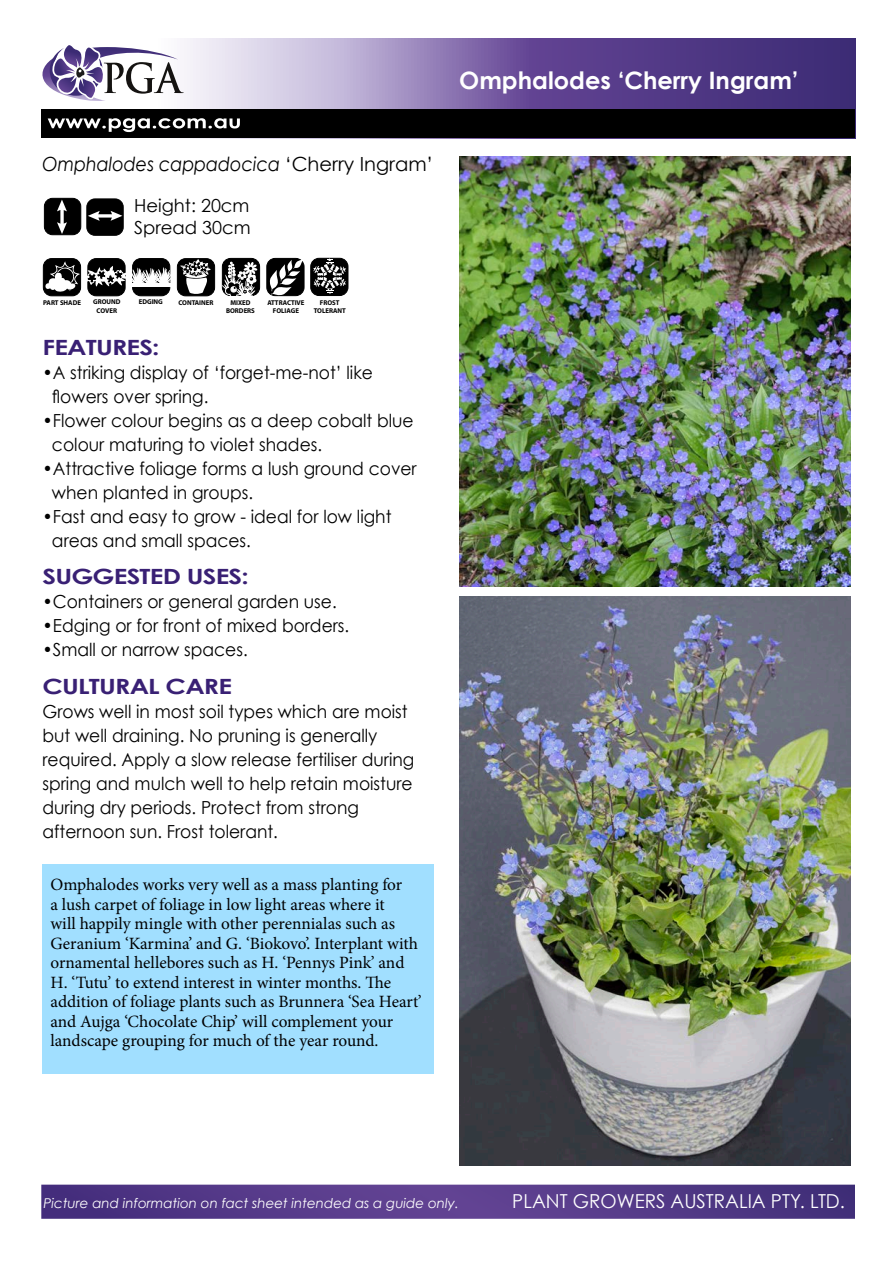
<style>
.page{position:relative;width:893px;height:1263px;background:#fff}
.page>*{position:absolute;margin:0;border:0;box-sizing:border-box;transform-origin:0 0}
.t1{font:700 24px "Century Gothic";color:#fff}
.t2{font:700 21px "Century Gothic";letter-spacing:-.03em;color:#392074;scale:1.25 1}
.t3{font:italic 19.5px "Century Gothic";color:#000;scale:.9 1}
.t4{font:19.2px "Century Gothic";color:#fff}
.t5{font:18px/24px "Century Gothic";color:#000;scale:.95 1}
.t6{font:18px "Century Gothic";color:#000}
.t7{font:17.25px/19.5px "Minion Pro";letter-spacing:-.005em;color:#000}
.t8{font:italic 13.5px "Century Gothic";color:#fff}
.t9{font:700 6.9px/8.4px "Myriad";color:#000;text-align:center}
.s1{font-style:normal}
</style>
<div class="page">
<svg style="left:240px;top:39px;width:615px;height:70px;background:#7a66a4"></svg>
<div style="left:42px;top:109px;width:813px;height:29px;background:#000"></div>
<svg style="left:41px;top:39px;width:199px;height:100px"></svg>
<svg style="left:41px;top:1184px;width:814px;height:35px;background:#573d8a"></svg>
<div style="left:44px;top:198px;width:37px;height:37px;background:#000;border-radius:8px"></div>
<div style="left:44px;top:198px;width:37px;height:37px;border:1px solid #000;border-radius:8px"></div>
<div style="left:87px;top:199px;width:36px;height:36px;background:#000;border-radius:8px"></div>
<div style="left:86px;top:199px;width:38px;height:37px;border:1px solid #000;border-radius:8px"></div>
<svg style="left:88px;top:211px;width:34px;height:10px"></svg>
<svg style="left:57px;top:200px;width:10px;height:34px"></svg>
<div style="left:177px;top:259px;width:38px;height:37px;background:#000;border-radius:8px"></div>
<div style="left:177px;top:258px;width:38px;height:38px;border:1px solid #000;border-radius:8px"></div>
<div style="left:43px;top:259px;width:38px;height:37px;background:#000;border-radius:8px"></div>
<div style="left:43px;top:258px;width:38px;height:38px;border:1px solid #000;border-radius:8px"></div>
<svg style="left:180px;top:259px;width:31px;height:35px"></svg>
<div style="left:267px;top:258px;width:37px;height:38px;background:#000;border-radius:8px"></div>
<div style="left:266px;top:258px;width:38px;height:38px;border:1px solid #000;border-radius:8px"></div>
<div style="left:133px;top:259px;width:37px;height:37px;background:#000;border-radius:8px"></div>
<div style="left:132px;top:258px;width:38px;height:38px;border:1px solid #000;border-radius:8px"></div>
<div style="left:88px;top:259px;width:37px;height:37px;background:#000;border-radius:8px"></div>
<div style="left:88px;top:258px;width:37px;height:38px;border:1px solid #000;border-radius:8px"></div>
<svg style="left:44px;top:261px;width:127px;height:31px"></svg>
<svg style="left:269px;top:259px;width:35px;height:37px"></svg>
<hr style="left:129px;top:283px;width:44px;height:4px;background:#fff">
<div style="left:311px;top:258px;width:37px;height:38px;background:#000;border-radius:8px"></div>
<div style="left:310px;top:258px;width:38px;height:38px;border:1px solid #000;border-radius:8px"></div>
<svg style="left:313px;top:258px;width:33px;height:36px"></svg>
<div style="left:222px;top:258px;width:38px;height:38px;border:1px solid #000;border-radius:8px"></div>
<svg style="left:221px;top:259px;width:38px;height:37px"></svg>
<div style="left:43px;top:864px;width:391px;height:210px;background:#a1dfff"></div>
<img style="left:459px;top:156px;width:391px;height:430px">
<img style="left:459px;top:597px;width:391px;height:568px">
<p class="t3" style="left:43px;top:152px;width:436px">Omphalodes cappadocica <span class="s1">‘Cherry Ingram’</span></p>
<p class="t6" style="left:134px;top:195px;width:117px">Height: 20cm</p>
<p class="t6" style="left:134px;top:216px;width:118px">Spread 30cm</p>
<p class="t9" style="left:43px;top:299px;width:39px">PART SHADE</p>
<p class="t9" style="left:93px;top:298px;width:29px">GROUND</p>
<p class="t9" style="left:178px;top:299px;width:37px">CONTAINER</p>
<p class="t9" style="left:97px;top:306px;width:22px">COVER</p>
<p class="t9" style="left:139px;top:298px;width:26px">EDGING</p>
<p class="t9" style="left:314px;top:298px;width:34px">FROST<br>TOLERANT</p>
<p class="t9" style="left:226px;top:298px;width:30px">MIXED<br>BORDERS</p>
<p class="t9" style="left:267px;top:299px;width:39px">ATTRACTIVE<br>FOLIAGE</p>
<p class="t2" style="left:43px;top:334px;width:95px">FEATURES:</p>
<p class="t5" style="left:43px;top:360px;width:349px">•A striking display of ‘forget-me-not’ like</p>
<p class="t5" style="left:52px;top:384px;width:166px">flowers over spring.</p>
<p class="t5" style="left:43px;top:408px;width:392px">•Flower colour begins as a deep cobalt blue</p>
<p class="t5" style="left:52px;top:432px;width:286px">colour maturing to violet shades.</p>
<p class="t5" style="left:43px;top:456px;width:395px">•Attractive foliage forms a lush ground cover</p>
<p class="t5" style="left:52px;top:480px;width:213px">when planted in groups.</p>
<p class="t5" style="left:43px;top:504px;width:369px">•Fast and easy to grow - ideal for low light</p>
<p class="t5" style="left:52px;top:528px;width:211px">areas and small spaces.</p>
<p class="t2" style="left:43px;top:563px;width:167px">SUGGESTED USES:</p>
<p class="t5" style="left:43px;top:589px;width:311px">•Containers or general garden use.</p>
<p class="t5" style="left:43px;top:613px;width:324px">•Edging or for front of mixed borders.</p>
<p class="t5" style="left:43px;top:637px;width:218px">•Small or narrow spaces.</p>
<p class="t2" style="left:43px;top:673px;width:153px">CULTURAL CARE</p>
<p class="t5" style="left:43px;top:699px;width:393px">Grows well in most soil types which are moist but well draining. No pruning is generally required. Apply a slow release fertiliser during spring and mulch well to help retain moisture during dry periods. Protect from strong afternoon sun. Frost tolerant.</p>
<p class="t7" style="left:50px;top:875px;width:373px">Omphalodes works very well as a mass planting for<br>a lush carpet of foliage in low light areas where it<br>will happily mingle with other perennialas such as Geranium ‘Karmina’ and G. ‘Biokovo’. Interplant with ornamental hellebores such as H. ‘Pennys Pink’ and H. ‘Tutu’ to extend interest in winter months. The addition of foliage plants such as Brunnera ‘Sea Heart’ and Aujga ‘Chocolate Chip’ will complement your landscape grouping for much of the year round.</p>
<p class="t1" style="left:459px;top:65px;width:341px">Omphalodes ‘Cherry Ingram’</p>
<p class="t8" style="left:44px;top:1195px;width:417px">Picture and information on fact sheet intended as a guide only.</p>
<p class="t4" style="left:512px;top:1190px;width:334px">PLANT GROWERS AUSTRALIA PTY. LTD.</p>
</div>
